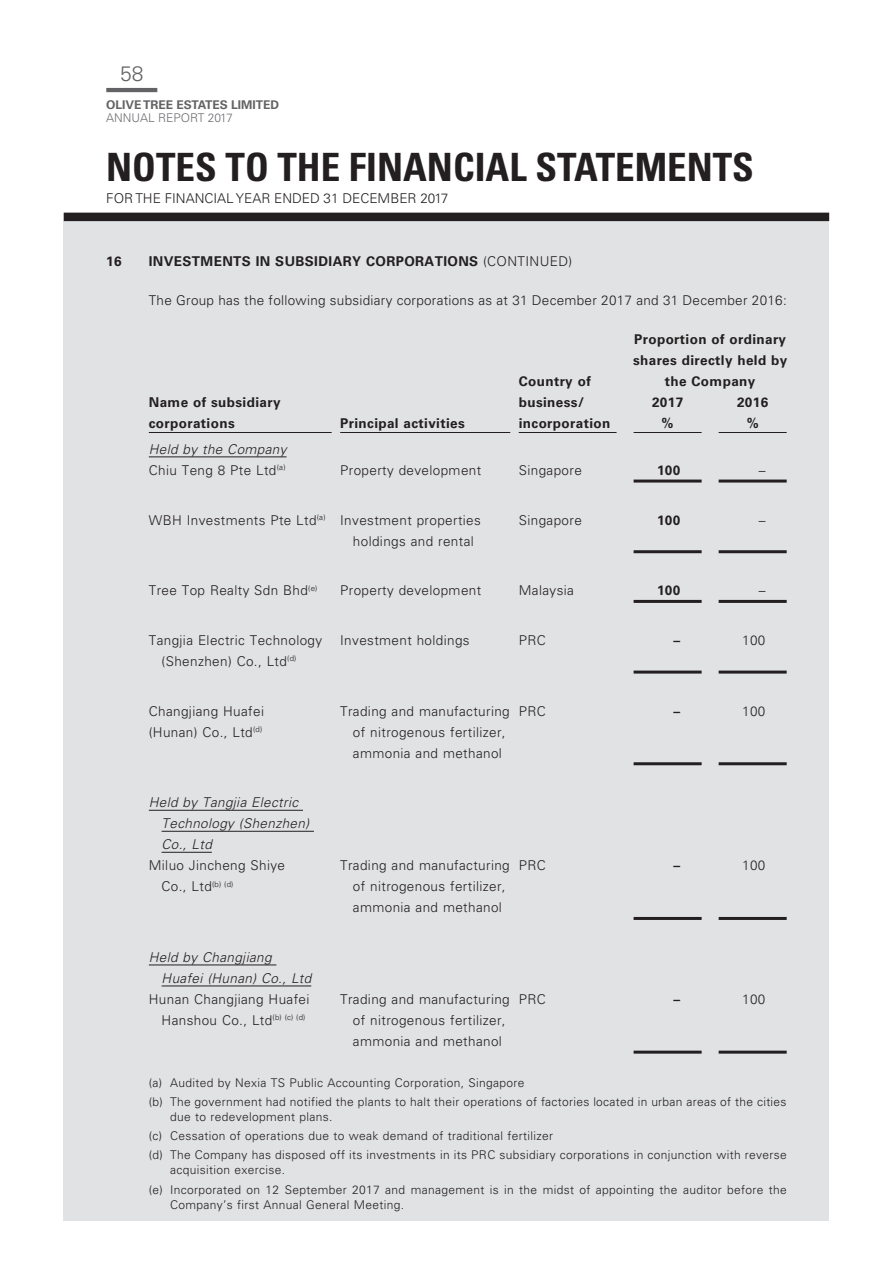
<style>
.page{position:relative;width:893px;height:1263px;background:#fff}
.page>*{position:absolute;margin:0;border:0;box-sizing:border-box;transform-origin:0 0}
.t1{font:700 condensed 39px "Univers LT Std";color:#231f20}
.t2{font:300 21px "Univers LT Std";color:#636366}
._50_E_Table_Text{font:300 13.5px/21px "Univers LT Std";letter-spacing:.03em;color:#231f20}
._50_E_Table_Text-2{font:700 13.5px/21px "Univers LT Std";letter-spacing:.03em;color:#231f20}
._50_E_Table_Text-3{font:italic 300 13.5px/21px "Univers LT Std";letter-spacing:.03em;color:#231f20}
._00_E_Body_Text{font:300 13.5px "Univers LT Std";letter-spacing:.02em;color:#231f20}
._01_E_Heading_Body{font:700 13.5px "Univers LT Std";letter-spacing:.03em;color:#231f20}
._00_E_Body_Text-2{font:300 13.5px "Univers LT Std";color:#231f20}
._10_E_Notes_Text{font:300 12px/15px "Univers LT Std";letter-spacing:.03em;color:#231f20}
.t3{font:700 12px "Univers LT Std";color:#636366}
.t4{font:300 12px "Univers LT Std";color:#6c6d70}
.s1{font-weight:300}
</style>
<div class="page">
<div style="left:64px;top:213px;width:765px;height:1007px;background:#e1e2e4"></div>
<hr style="left:106px;top:88px;width:51px;height:4px;background:#636366">
<div style="left:64px;top:213px;width:765px;height:8px;background:#231f20"></div>
<hr style="left:149px;top:432px;width:183px;height:1px;background:#231f20">
<hr style="left:340px;top:432px;width:170px;height:1px;background:#231f20">
<hr style="left:519px;top:432px;width:98px;height:1px;background:#231f20">
<hr style="left:634px;top:432px;width:68px;height:1px;background:#231f20">
<hr style="left:719px;top:432px;width:68px;height:1px;background:#231f20">
<hr style="left:149px;top:456px;width:138px;height:1px;background:#231f20">
<hr style="left:634px;top:479px;width:68px;height:3px;background:#231f20">
<hr style="left:719px;top:479px;width:68px;height:3px;background:#231f20">
<hr style="left:634px;top:550px;width:68px;height:3px;background:#231f20">
<hr style="left:719px;top:550px;width:68px;height:3px;background:#231f20">
<hr style="left:634px;top:600px;width:68px;height:3px;background:#231f20">
<hr style="left:719px;top:600px;width:68px;height:3px;background:#231f20">
<hr style="left:634px;top:670px;width:68px;height:3px;background:#231f20">
<hr style="left:719px;top:670px;width:68px;height:3px;background:#231f20">
<hr style="left:634px;top:762px;width:68px;height:3px;background:#231f20">
<hr style="left:719px;top:762px;width:68px;height:3px;background:#231f20">
<hr style="left:149px;top:810px;width:154px;height:1px;background:#231f20">
<hr style="left:162px;top:831px;width:152px;height:1px;background:#231f20">
<hr style="left:162px;top:852px;width:50px;height:1px;background:#231f20">
<hr style="left:634px;top:917px;width:68px;height:3px;background:#231f20">
<hr style="left:719px;top:917px;width:68px;height:3px;background:#231f20">
<hr style="left:149px;top:964px;width:127px;height:1px;background:#231f20">
<hr style="left:162px;top:985px;width:149px;height:1px;background:#231f20">
<hr style="left:634px;top:1051px;width:68px;height:3px;background:#231f20">
<hr style="left:719px;top:1051px;width:68px;height:3px;background:#231f20">
<h2 class="t2" style="left:120px;top:61px;width:25px">58</h2>
<p class="t3" style="left:106px;top:97px;width:174px">OLIVE TREE ESTATES LIMITED</p>
<p class="t4" style="left:106px;top:111px;width:128px">ANNUAL REPORT 2017</p>
<h1 class="t1" style="left:106px;top:143px;width:649px">NOTES TO THE FINANCIAL STATEMENTS</h1>
<p class="_00_E_Body_Text-2" style="left:106px;top:190px;width:344px">FOR THE FINANCIAL YEAR ENDED 31 DECEMBER 2017</p>
<p class="_01_E_Heading_Body" style="left:106px;top:254px;width:17px">16</p>
<p class="_01_E_Heading_Body" style="left:149px;top:254px;width:425px">INVESTMENTS IN SUBSIDIARY CORPORATIONS <span class="s1">(CONTINUED)</span></p>
<p class="_00_E_Body_Text" style="left:149px;top:292px;width:639px">The Group has the following subsidiary corporations as at 31 December 2017 and 31 December 2016:</p>
<p class="_50_E_Table_Text-2" style="left:149px;top:392px;width:133px">Name of subsidiary corporations</p>
<p class="_50_E_Table_Text-2" style="left:340px;top:413px;width:126px">Principal activities</p>
<p class="_50_E_Table_Text-2" style="left:519px;top:371px;width:93px">Country of business/ incorporation</p>
<p class="_50_E_Table_Text-2" style="left:633px;top:329px;width:156px;text-align:center">Proportion of ordinary shares directly held by the Company</p>
<p class="_50_E_Table_Text-2" style="left:652px;top:392px;width:33px">2017</p>
<p class="_50_E_Table_Text-2" style="left:737px;top:392px;width:33px">2016</p>
<p class="_50_E_Table_Text-2" style="left:662px;top:413px;width:14px">%</p>
<p class="_50_E_Table_Text-2" style="left:747px;top:413px;width:14px">%</p>
<p class="_50_E_Table_Text-3" style="left:149px;top:439px;width:139px">Held by the Company</p>
<p class="_50_E_Table_Text" style="left:149px;top:460px;width:138px">Chiu Teng 8 Pte Ltd<sup>(a)</sup></p>
<p class="_50_E_Table_Text" style="left:340px;top:460px;width:143px">Property development</p>
<p class="_50_E_Table_Text" style="left:519px;top:460px;width:65px">Singapore</p>
<p class="_50_E_Table_Text-2" style="left:657px;top:460px;width:25px">100</p>
<p class="_50_E_Table_Text" style="left:759px;top:460px;width:8px">–</p>
<p class="_50_E_Table_Text" style="left:149px;top:509px;width:178px">WBH Investments Pte Ltd<sup>(a)</sup></p>
<p class="_50_E_Table_Text" style="left:340px;top:509px;width:142px;text-align:center">Investment properties holdings and rental</p>
<p class="_50_E_Table_Text" style="left:519px;top:509px;width:65px">Singapore</p>
<p class="_50_E_Table_Text-2" style="left:657px;top:509px;width:25px">100</p>
<p class="_50_E_Table_Text" style="left:759px;top:509px;width:8px">–</p>
<p class="_50_E_Table_Text" style="left:149px;top:580px;width:170px">Tree Top Realty Sdn Bhd<sup>(e)</sup></p>
<p class="_50_E_Table_Text" style="left:340px;top:580px;width:143px">Property development</p>
<p class="_50_E_Table_Text" style="left:519px;top:580px;width:57px">Malaysia</p>
<p class="_50_E_Table_Text-2" style="left:657px;top:580px;width:25px">100</p>
<p class="_50_E_Table_Text" style="left:759px;top:580px;width:8px">–</p>
<p class="_50_E_Table_Text" style="left:162px;top:630px;width:162px;text-indent:-13px">Tangjia Electric Technology (Shenzhen) Co., Ltd<sup>(d)</sup></p>
<p class="_50_E_Table_Text" style="left:340px;top:630px;width:131px">Investment holdings</p>
<p class="_50_E_Table_Text" style="left:519px;top:630px;width:29px">PRC</p>
<p class="_50_E_Table_Text-2" style="left:674px;top:630px;width:8px">–</p>
<p class="_50_E_Table_Text" style="left:742px;top:630px;width:25px">100</p>
<p class="_50_E_Table_Text" style="left:149px;top:700px;width:117px">Changjiang Huafei</p>
<p class="_50_E_Table_Text" style="left:149px;top:721px;width:115px">(Hunan) Co., Ltd<sup>(d)</sup></p>
<p class="_50_E_Table_Text" style="left:353px;top:700px;width:158px;text-indent:-13px">Trading and manufacturing of nitrogenous fertilizer, ammonia and methanol</p>
<p class="_50_E_Table_Text" style="left:519px;top:700px;width:29px">PRC</p>
<p class="_50_E_Table_Text-2" style="left:674px;top:700px;width:8px">–</p>
<p class="_50_E_Table_Text" style="left:742px;top:700px;width:25px">100</p>
<p class="_50_E_Table_Text-3" style="left:162px;top:792px;width:149px;text-indent:-13px">Held by Tangjia Electric<br>Technology (Shenzhen)<br>Co., Ltd</p>
<p class="_50_E_Table_Text" style="left:162px;top:855px;width:125px;text-indent:-13px">Miluo Jincheng Shiye<br>Co., Ltd<sup>(b)</sup> <sup>(d)</sup></p>
<p class="_50_E_Table_Text" style="left:353px;top:855px;width:158px;text-indent:-13px">Trading and manufacturing of nitrogenous fertilizer, ammonia and methanol</p>
<p class="_50_E_Table_Text" style="left:519px;top:855px;width:29px">PRC</p>
<p class="_50_E_Table_Text-2" style="left:674px;top:855px;width:8px">–</p>
<p class="_50_E_Table_Text" style="left:742px;top:855px;width:25px">100</p>
<p class="_50_E_Table_Text-3" style="left:162px;top:947px;width:151px;text-indent:-13px">Held by Changjiang<br>Huafei (Hunan) Co., Ltd</p>
<p class="_50_E_Table_Text" style="left:149px;top:989px;width:162px;text-align:right">Hunan Changjiang Huafei<br>Hanshou Co., Ltd<sup>(b)</sup> <sup>(c)</sup> <sup>(d)</sup></p>
<p class="_50_E_Table_Text" style="left:353px;top:989px;width:158px;text-indent:-13px">Trading and manufacturing of nitrogenous fertilizer, ammonia and methanol</p>
<p class="_50_E_Table_Text" style="left:519px;top:989px;width:29px">PRC</p>
<p class="_50_E_Table_Text-2" style="left:674px;top:989px;width:8px">–</p>
<p class="_50_E_Table_Text" style="left:742px;top:989px;width:25px">100</p>
<p class="_10_E_Notes_Text" style="left:149px;top:1075px;width:377px">(a) Audited by Nexia TS Public Accounting Corporation, Singapore</p>
<p class="_10_E_Notes_Text" style="left:170px;top:1094px;width:618px;text-indent:-21px">(b) The government had notified the plants to halt their operations of factories located in urban areas of the cities due to redevelopment plans.</p>
<p class="_10_E_Notes_Text" style="left:149px;top:1128px;width:406px">(c) Cessation of operations due to weak demand of traditional fertilizer</p>
<p class="_10_E_Notes_Text" style="left:170px;top:1148px;width:618px;text-indent:-21px">(d) The Company has disposed off its investments in its PRC subsidiary corporations in conjunction with reverse acquisition exercise.</p>
<p class="_10_E_Notes_Text" style="left:170px;top:1182px;width:618px;text-indent:-21px">(e) Incorporated on 12 September 2017 and management is in the midst of appointing the auditor before the<br>Company’s first Annual General Meeting.</p>
</div>
